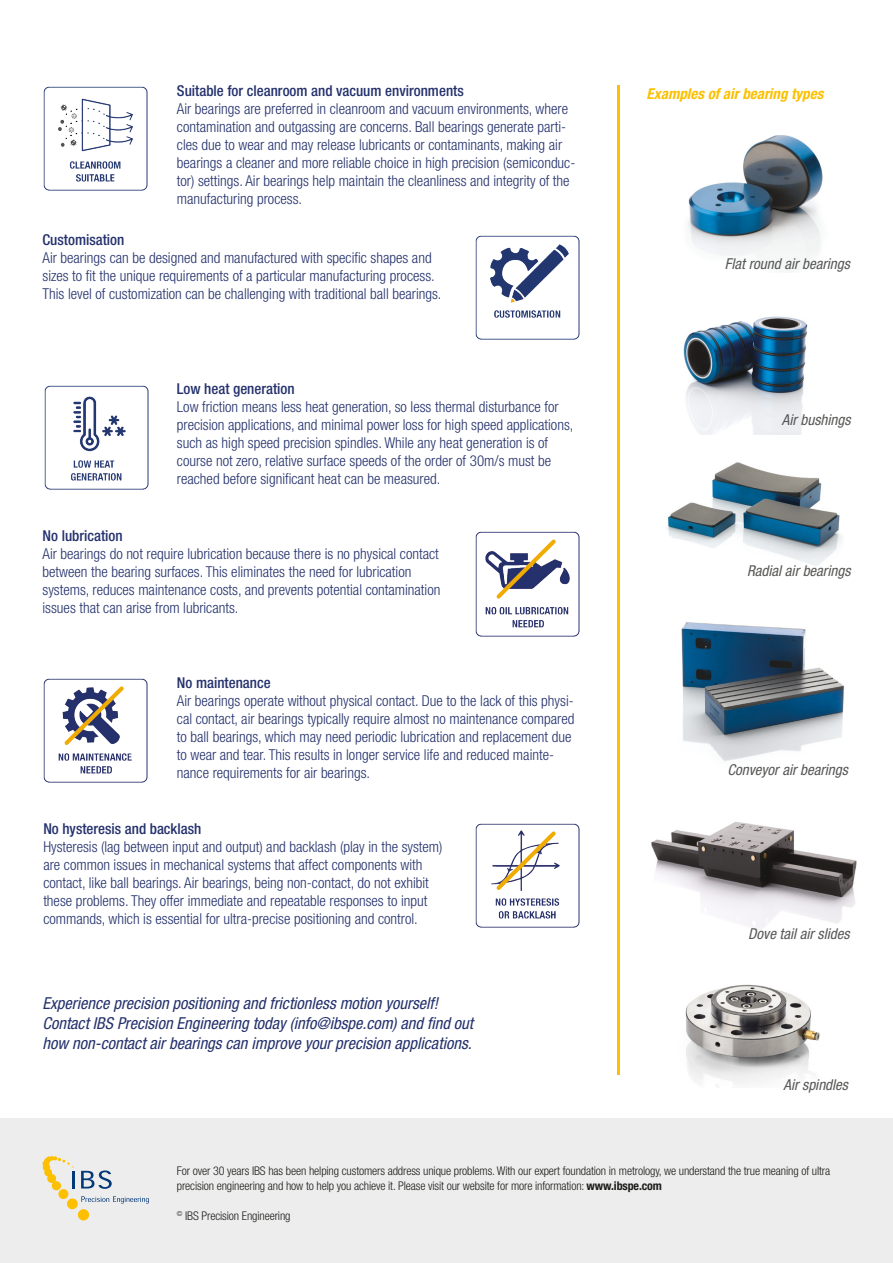
<style>
.page{position:relative;width:893px;height:1263px;background:#fff}
.page>*{position:absolute;margin:0;border:0;box-sizing:border-box;transform-origin:0 0}
.t1{font:italic condensed 16.5px "Helvetica Neue LT Std";color:#24316c}
.t2{font:300 condensed 15px/18px "Helvetica Neue LT Std";color:#24316c}
.t3{font:500 condensed 15px "Helvetica Neue LT Std";color:#24316c}
.t4{font:italic condensed 15px "Helvetica Neue LT Std";color:#575756}
.t5{font:italic 700 condensed 15px "Helvetica Neue LT Std";color:#fcc000}
.t6{font:300 condensed 12px/15px "Helvetica Neue LT Std";letter-spacing:-.01em;color:#1d1d1b}
.s1{font-weight:700}
</style>
<div class="page">
<img style="left:43px;top:86px;width:105px;height:105px">
<img style="left:475px;top:235px;width:105px;height:105px">
<img style="left:475px;top:823px;width:105px;height:105px">
<img style="left:475px;top:531px;width:105px;height:106px">
<img style="left:43px;top:678px;width:105px;height:105px">
<div style="left:0;top:1118px;width:893px;height:145px;background:#ededed"></div>
<svg style="left:81px;top:1170px;width:31px;height:19px"></svg>
<div style="left:78px;top:1209px;width:11px;height:11px;background:#fcc000;border-radius:50%"></div>
<div style="left:67px;top:1198px;width:11px;height:11px;background:#fcc000;border-radius:50%"></div>
<div style="left:58px;top:1189px;width:10px;height:10px;background:#fcc000;border-radius:50%"></div>
<svg style="left:43px;top:1156px;width:32px;height:34px"></svg>
<svg style="left:81px;top:1196px;width:68px;height:8px"></svg>
<img style="left:667px;top:462px;width:175px;height:104px">
<img style="left:683px;top:316px;width:125px;height:118px">
<img style="left:687px;top:135px;width:136px;height:133px">
<img style="left:681px;top:622px;width:163px;height:140px">
<img style="left:651px;top:821px;width:206px;height:109px">
<hr style="left:617px;top:85px;width:3px;height:989px;background:#fcc000">
<img style="left:44px;top:385px;width:105px;height:105px">
<img style="left:685px;top:984px;width:135px;height:100px">
<p class="t3" style="left:177px;top:81px;width:288px">Suitable for cleanroom and vacuum environments</p>
<p class="t2" style="left:177px;top:99px;width:400px">Air bearings are preferred in cleanroom and vacuum environments, where contamination and outgassing are concerns. Ball bearings generate parti&shy;cles due to wear and may release lubricants or contaminants, making air bearings a cleaner and more reliable choice in high precision (semiconduc&shy;tor) settings. Air bearings help maintain the cleanliness and integrity of the manufacturing process.</p>
<p class="t3" style="left:43px;top:231px;width:83px">Customisation</p>
<p class="t2" style="left:43px;top:248px;width:400px">Air bearings can be designed and manufactured with specific shapes and sizes to fit the unique requirements of a particular manufacturing process.<br>This level of customization can be challenging with traditional ball bearings.</p>
<p class="t3" style="left:177px;top:380px;width:119px">Low heat generation</p>
<p class="t2" style="left:177px;top:398px;width:398px">Low friction means less heat generation, so less thermal disturbance for precision applications, and minimal power loss for high speed applications, such as high speed precision spindles. While any heat generation is of course not zero, relative surface speeds of the order of 30m/s must be reached before significant heat can be measured.</p>
<p class="t3" style="left:43px;top:527px;width:82px">No lubrication</p>
<p class="t2" style="left:43px;top:545px;width:399px">Air bearings do not require lubrication because there is no physical contact between the bearing surfaces. This eliminates the need for lubrication systems, reduces maintenance costs, and prevents potential contamination issues that can arise from lubricants.</p>
<p class="t3" style="left:177px;top:673px;width:95px">No maintenance</p>
<p class="t2" style="left:177px;top:691px;width:399px">Air bearings operate without physical contact. Due to the lack of this physi&shy;cal contact, air bearings typically require almost no maintenance compared to ball bearings, which may need periodic lubrication and replacement due to wear and tear. This results in longer service life and reduced mainte&shy;nance requirements for air bearings.</p>
<p class="t3" style="left:43px;top:820px;width:159px">No hysteresis and backlash</p>
<p class="t2" style="left:43px;top:837px;width:401px">Hysteresis (lag between input and output) and backlash (play in the system) are common issues in mechanical systems that affect components with contact, like ball bearings. Air bearings, being non-contact, do not exhibit these problems. They offer immediate and repeatable responses to input commands, which is essential for ultra-precise positioning and control.</p>
<p class="t1" style="left:43px;top:994px;width:397px">Experience precision positioning and frictionless motion yourself!</p>
<p class="t1" style="left:43px;top:1014px;width:432px">Contact IBS Precision Engineering today (info@ibspe.com) and find out</p>
<p class="t1" style="left:43px;top:1034px;width:431px">how non-contact air bearings can improve your precision applications.</p>
<p class="t5" style="left:647px;top:85px;width:178px">Examples of air bearing types</p>
<p class="t4" style="left:725px;top:255px;width:127px">Flat round air bearings</p>
<p class="t4" style="left:782px;top:411px;width:70px">Air bushings</p>
<p class="t4" style="left:747px;top:562px;width:105px">Radial air bearings</p>
<p class="t4" style="left:727px;top:761px;width:122px">Conveyor air bearings</p>
<p class="t4" style="left:748px;top:925px;width:103px">Dove tail air slides</p>
<p class="t4" style="left:784px;top:1076px;width:66px">Air spindles</p>
<p class="t6" style="left:177px;top:1163px;width:655px">For over 30 years IBS has been helping customers address unique problems. With our expert foundation in metrology, we understand the true meaning of ultra precision engineering and how to help you achieve it. Please visit our website for more information: <span class="s1">www.ibspe.com</span></p>
<p class="t6" style="left:177px;top:1208px;width:115px"><sup>©</sup> IBS Precision Engineering</p>
</div>
